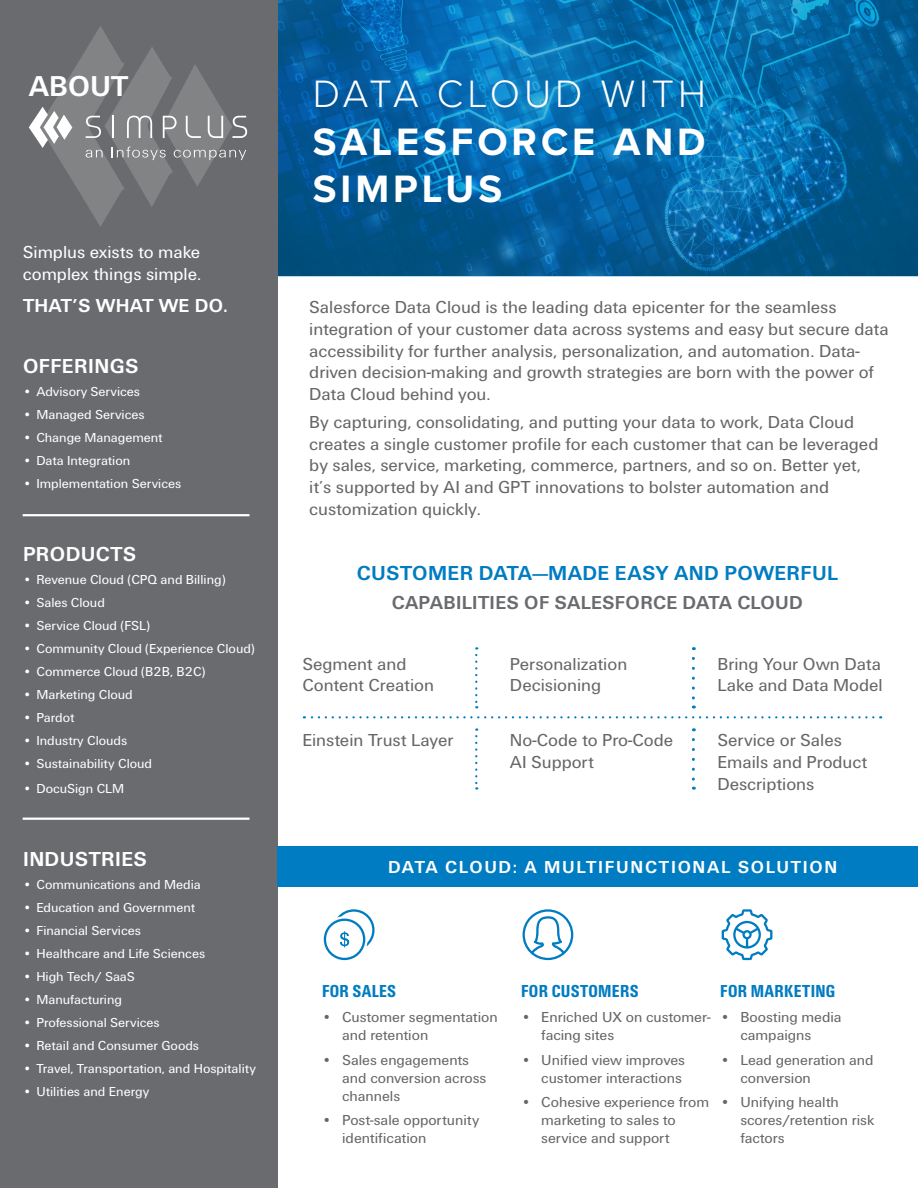
<style>
.page{position:relative;width:918px;height:1188px;background:#fff}
.page>*{position:absolute;margin:0;border:0;box-sizing:border-box;transform-origin:0 0}
.t1{font:700 39.6px/47.5px "Proxima Nova";letter-spacing:.1em;color:#fff}
.t2{font:300 39.6px "Proxima Nova";letter-spacing:.1em;color:#fff}
.t3{font:700 29.85px "Urbano";color:#fff}
.t4{font:700 21px "Urbano";letter-spacing:.015em;color:#007cc2}
.t5{font:700 21px "Urbano";letter-spacing:.015em;color:#fff}
.t6{font:700 19.5px "Urbano";letter-spacing:.015em;color:#696b6e}
.t7{font:700 19.5px "Urbano";letter-spacing:.015em;color:#fff}
.t8{font:18px/21.6px "Urbano";color:#666}
.t9{font:18px "Urbano";color:#fff}
.t10{font:700 18px "Urbano";letter-spacing:.09em;color:#fff}
.t11{font:700 condensed 18px "Urbano";letter-spacing:.015em;color:#007cc2}
.t12{font:15px/18px "Urbano";color:#666}
.t13{font:13.5px "Urbano";color:#fff}
</style>
<div class="page">
<svg style="left:278px;top:0;width:640px;height:276px;background:#0564a1"></svg>
<div style="left:0;top:0;width:278px;height:1188px;background:#696b6e"></div>
<div style="left:278px;top:846px;width:640px;height:40px;background:#007cc2"></div>
<svg style="left:29px;top:26px;width:218px;height:201px"></svg>
<hr style="left:23px;top:514px;width:226px;height:2px;background:#fff">
<hr style="left:23px;top:818px;width:226px;height:2px;background:#fff">
<svg style="left:722px;top:909px;width:50px;height:51px"></svg>
<svg style="left:324px;top:909px;width:51px;height:51px"></svg>
<svg style="left:475px;top:647px;width:2px;height:61px"></svg>
<svg style="left:475px;top:728px;width:2px;height:62px"></svg>
<svg style="left:304px;top:716px;width:569px;height:2px"></svg>
<svg style="left:692px;top:658px;width:3px;height:51px"></svg>
<svg style="left:692px;top:740px;width:3px;height:50px"></svg>
<svg style="left:523px;top:909px;width:50px;height:51px"></svg>
<h2 class="t3" style="left:29px;top:70px;width:101px">ABOUT</h2>
<p class="t9" style="left:23px;top:242px;width:179px">Simplus exists to make</p>
<p class="t9" style="left:23px;top:264px;width:180px">complex things simple.</p>
<p class="t7" style="left:23px;top:295px;width:206px">THAT’S WHAT WE DO.</p>
<p class="t5" style="left:23px;top:354px;width:117px">OFFERINGS</p>
<p class="t13" style="left:23px;top:384px;width:119px">• Advisory Services</p>
<p class="t13" style="left:23px;top:407px;width:123px">• Managed Services</p>
<p class="t13" style="left:23px;top:430px;width:141px">• Change Management</p>
<p class="t13" style="left:23px;top:453px;width:109px">• Data Integration</p>
<p class="t13" style="left:23px;top:476px;width:160px">• Implementation Services</p>
<p class="t5" style="left:23px;top:543px;width:115px">PRODUCTS</p>
<p class="t13" style="left:23px;top:572px;width:204px">• Revenue Cloud (CPQ and Billing)</p>
<p class="t13" style="left:23px;top:595px;width:84px">• Sales Cloud</p>
<p class="t13" style="left:23px;top:618px;width:129px">• Service Cloud (FSL)</p>
<p class="t13" style="left:23px;top:641px;width:233px">• Community Cloud (Experience Cloud)</p>
<p class="t13" style="left:23px;top:664px;width:184px">• Commerce Cloud (B2B, B2C)</p>
<p class="t13" style="left:23px;top:687px;width:111px">• Marketing Cloud</p>
<p class="t13" style="left:23px;top:710px;width:53px">• Pardot</p>
<p class="t13" style="left:23px;top:733px;width:106px">• Industry Clouds</p>
<p class="t13" style="left:23px;top:756px;width:131px">• Sustainability Cloud</p>
<p class="t13" style="left:23px;top:781px;width:103px">• DocuSign CLM</p>
<p class="t5" style="left:23px;top:848px;width:125px">INDUSTRIES</p>
<p class="t13" style="left:23px;top:877px;width:179px">• Communications and Media</p>
<p class="t13" style="left:23px;top:900px;width:174px">• Education and Government</p>
<p class="t13" style="left:23px;top:923px;width:120px">• Financial Services</p>
<p class="t13" style="left:23px;top:946px;width:184px">• Healthcare and Life Sciences</p>
<p class="t13" style="left:23px;top:969px;width:113px">• High Tech/ SaaS</p>
<p class="t13" style="left:23px;top:992px;width:101px">• Manufacturing</p>
<p class="t13" style="left:23px;top:1015px;width:138px">• Professional Services</p>
<p class="t13" style="left:23px;top:1038px;width:178px">• Retail and Consumer Goods</p>
<p class="t13" style="left:23px;top:1061px;width:235px">• Travel, Transportation, and Hospitality</p>
<p class="t13" style="left:23px;top:1084px;width:128px">• Utilities and Energy</p>
<p class="t2" style="left:313px;top:65px;width:395px">DATA CLOUD WITH</p>
<p class="t1" style="left:313px;top:117px;width:394px">SALESFORCE AND<br>SIMPLUS</p>
<p class="t8" style="left:309px;top:297px;width:581px">Salesforce Data Cloud is the leading data epicenter for the seamless integration of your customer data across systems and easy but secure data accessibility for further analysis, personalization, and automation. Data&shy;driven decision-making and growth strategies are born with the power of Data Cloud behind you.</p>
<p class="t8" style="left:309px;top:412px;width:571px">By capturing, consolidating, and putting your data to work, Data Cloud creates a single customer profile for each customer that can be leveraged by sales, service, marketing, commerce, partners, and so on. Better yet, it’s supported by AI and GPT innovations to bolster automation and customization quickly.</p>
<p class="t4" style="left:357px;top:561px;width:482px">CUSTOMER DATA—MADE EASY AND POWERFUL</p>
<p class="t6" style="left:392px;top:591px;width:413px">CAPABILITIES OF SALESFORCE DATA CLOUD</p>
<p class="t8" style="left:302px;top:653px;width:133px">Segment and<br>Content Creation</p>
<p class="t8" style="left:302px;top:730px;width:153px">Einstein Trust Layer</p>
<p class="t8" style="left:510px;top:653px;width:119px">Personalization<br>Decisioning</p>
<p class="t8" style="left:510px;top:730px;width:165px">No-Code to Pro-Code<br>AI Support</p>
<p class="t8" style="left:717px;top:653px;width:167px">Bring Your Own Data<br>Lake and Data Model</p>
<p class="t8" style="left:717px;top:730px;width:151px">Service or Sales<br>Emails and Product<br>Descriptions</p>
<p class="t10" style="left:388px;top:857px;width:451px">DATA CLOUD: A MULTIFUNCTIONAL SOLUTION</p>
<p class="t11" style="left:322px;top:981px;width:76px">FOR SALES</p>
<p class="t12" style="left:342px;top:1008px;width:157px;text-indent:-20px">• Customer segmentation and retention</p>
<p class="t12" style="left:342px;top:1051px;width:146px;text-indent:-20px">• Sales engagements and conversion across channels</p>
<p class="t12" style="left:342px;top:1111px;width:139px;text-indent:-20px">• Post-sale opportunity identification</p>
<p class="t11" style="left:521px;top:981px;width:119px">FOR CUSTOMERS</p>
<p class="t12" style="left:541px;top:1008px;width:171px;text-indent:-20px">• Enriched UX on customer&shy;facing sites</p>
<p class="t12" style="left:521px;top:1051px;width:165px;text-align:right">• Unified view improves customer interactions</p>
<p class="t12" style="left:541px;top:1093px;width:169px;text-indent:-20px">• Cohesive experience from marketing to sales to service and support</p>
<p class="t11" style="left:720px;top:981px;width:116px">FOR MARKETING</p>
<p class="t12" style="left:740px;top:1008px;width:103px;text-indent:-20px">• Boosting media campaigns</p>
<p class="t12" style="left:740px;top:1051px;width:135px;text-indent:-20px">• Lead generation and conversion</p>
<p class="t12" style="left:740px;top:1093px;width:136px;text-indent:-20px">• Unifying health scores/retention risk factors</p>
</div>
